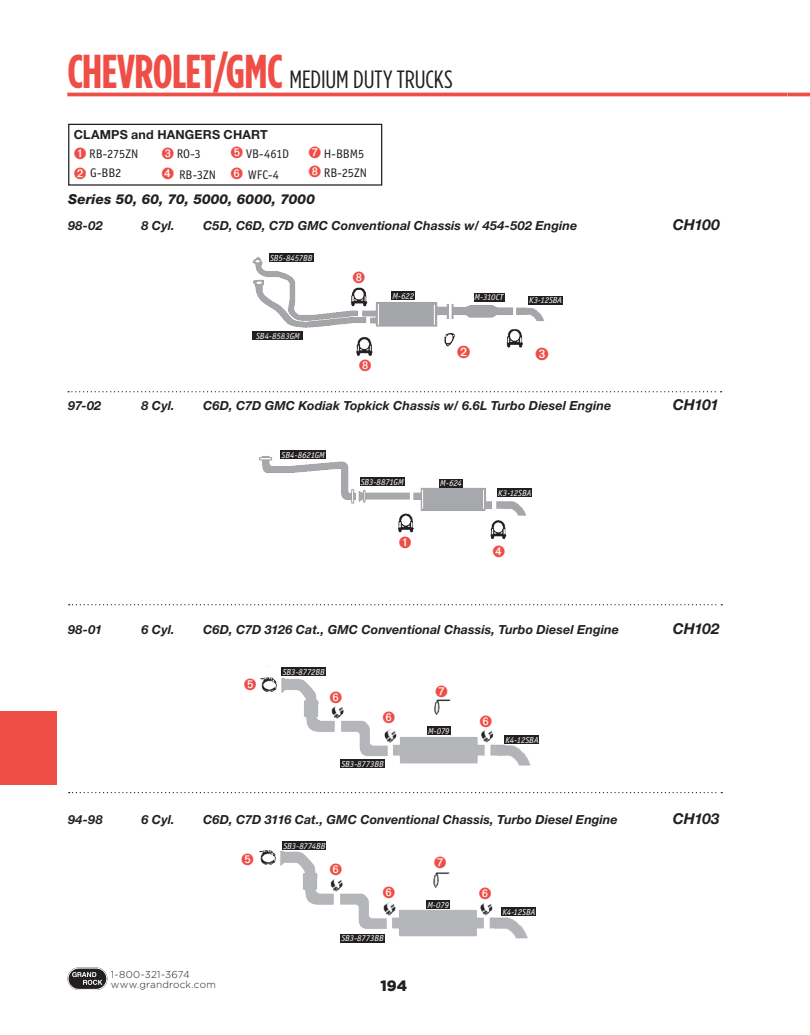
<style>
.page{position:relative;width:810px;height:1035px;background:#fff}
.page>*{position:absolute;margin:0;border:0;box-sizing:border-box;transform-origin:0 0}
.t1{font:condensed 25px "Gotham HTF";letter-spacing:-.005em;color:#231f20;scale:1.05 1}
.t2{font:italic 700 15px "Helvetica Neue LT";letter-spacing:-.02em;color:#231f20}
.t3{font:900 15px "Gotham HTF";color:#231f20}
.t4{font:italic 800 13.75px "Helvetica Neue LT";letter-spacing:.005em;color:#231f20}
.t5{font:italic 700 12.5px "Helvetica Neue LT";letter-spacing:.005em;color:#231f20}
.t6{font:12.5px/19.5px "Officina Sans ITC Std";color:#231f20}
.t7{font:700 12.5px "Helvetica Neue LT";letter-spacing:.015em;color:#231f20}
.t8{font:300 10px/10px "Gotham HTF";letter-spacing:.02em;color:#231f20}
.t9{font:italic 8.75px "Officina Sans ITC Std";letter-spacing:-.005em;color:#fff}
.s1{font-weight:700;font-size:47.5px;color:#ef4e47}
.s2{color:#ef4e47}
</style>
<div class="page">
<div style="left:68px;top:968px;width:39px;height:22px;background:#231f20;border-radius:11px"></div>
<div style="left:68px;top:968px;width:39px;height:22px;border:1px solid #fff;border-radius:11px"></div>
<svg style="left:72px;top:972px;width:31px;height:13px"></svg>
<hr style="left:788px;top:93px;width:22px;height:3px;background:#ef4e47">
<hr style="left:67px;top:93px;width:720px;height:3px;background:#ef4e47">
<div style="left:0;top:712px;width:56px;height:73px;background:#ef4e47"></div>
<img style="left:252px;top:253px;width:297px;height:103px">
<img style="left:259px;top:450px;width:267px;height:89px">
<img style="left:260px;top:666px;width:273px;height:100px">
<img style="left:259px;top:849px;width:270px;height:94px">
<svg style="left:69px;top:792px;width:653px;height:1px"></svg>
<svg style="left:69px;top:604px;width:653px;height:1px"></svg>
<svg style="left:68px;top:391px;width:654px;height:1px"></svg>
<div style="left:269px;top:254px;width:45px;height:8px;background:#231f20"></div>
<div style="left:281px;top:450px;width:45px;height:8px;background:#231f20"></div>
<div style="left:360px;top:478px;width:45px;height:8px;background:#231f20"></div>
<div style="left:282px;top:668px;width:44px;height:8px;background:#231f20"></div>
<div style="left:283px;top:842px;width:43px;height:8px;background:#231f20"></div>
<div style="left:340px;top:759px;width:45px;height:9px;background:#231f20"></div>
<div style="left:340px;top:934px;width:45px;height:8px;background:#231f20"></div>
<div style="left:426px;top:900px;width:24px;height:8px;background:#231f20"></div>
<div style="left:505px;top:735px;width:34px;height:8px;background:#231f20"></div>
<div style="left:501px;top:908px;width:35px;height:8px;background:#231f20"></div>
<div style="left:427px;top:727px;width:24px;height:8px;background:#231f20"></div>
<div style="left:497px;top:488px;width:35px;height:9px;background:#231f20"></div>
<div style="left:439px;top:479px;width:24px;height:8px;background:#231f20"></div>
<div style="left:391px;top:292px;width:24px;height:8px;background:#231f20"></div>
<div style="left:474px;top:293px;width:30px;height:8px;background:#231f20"></div>
<div style="left:528px;top:296px;width:35px;height:8px;background:#231f20"></div>
<div style="left:253px;top:332px;width:50px;height:8px;background:#231f20"></div>
<div style="left:68px;top:124px;width:314px;height:62px;border:1px solid #231f20"></div>
<svg style="left:457px;top:346px;width:13px;height:10px"></svg>
<svg style="left:536px;top:347px;width:12px;height:9px"></svg>
<svg style="left:330px;top:692px;width:12px;height:12px"></svg>
<svg style="left:330px;top:863px;width:12px;height:12px"></svg>
<svg style="left:383px;top:712px;width:12px;height:12px"></svg>
<svg style="left:383px;top:887px;width:12px;height:12px"></svg>
<svg style="left:480px;top:716px;width:12px;height:11px"></svg>
<svg style="left:479px;top:887px;width:12px;height:12px"></svg>
<svg style="left:436px;top:685px;width:11px;height:12px"></svg>
<svg style="left:434px;top:857px;width:12px;height:12px"></svg>
<svg style="left:353px;top:272px;width:12px;height:11px"></svg>
<svg style="left:399px;top:537px;width:12px;height:2px"></svg>
<p class="t1" style="left:68px;top:66px;width:369px"><span class="s1">CHEVROLET/GMC</span> MEDIUM DUTY TRUCKS</p>
<p class="t7" style="left:74px;top:127px;width:196px">CLAMPS and HANGERS CHART</p>
<p class="t6" style="left:74px;top:144px;width:66px"><span class="s2">➊</span> RB-275ZN<br><span class="s2">➋</span> G-BB2</p>
<p class="t6" style="left:161px;top:143px;width:56px;line-height:21px"><span class="s2">➌</span> RO-3<br><span class="s2">➍</span> RB-3ZN</p>
<p class="t6" style="left:231px;top:143px;width:60px;line-height:21px"><span class="s2">➎</span> VB-461D<br><span class="s2">➏</span> WFC-4</p>
<p class="t6" style="left:308px;top:144px;width:60px"><span class="s2">➐</span> H-BBM5<br><span class="s2">➑</span> RB-25ZN</p>
<p class="t4" style="left:68px;top:191px;width:248px">Series 50, 60, 70, 5000, 6000, 7000</p>
<p class="t5" style="left:68px;top:217px;width:36px">98-02</p>
<p class="t5" style="left:142px;top:217px;width:35px">8 Cyl.</p>
<p class="t5" style="left:203px;top:217px;width:376px">C5D, C6D, C7D GMC Conventional Chassis w/ 454-502 Engine</p>
<p class="t9" style="left:270px;top:253px;width:44px">SB5-8457BB</p>
<p class="t9" style="left:256px;top:331px;width:45px">SB4-8583GM</p>
<p class="t9" style="left:392px;top:291px;width:23px">M-622</p>
<p class="t9" style="left:475px;top:293px;width:30px">M-310CT</p>
<p class="t9" style="left:529px;top:296px;width:34px">K3-12SBA</p>
<p class="t5" style="left:68px;top:398px;width:35px">97-02</p>
<p class="t5" style="left:142px;top:398px;width:35px">8 Cyl.</p>
<p class="t5" style="left:203px;top:398px;width:410px">C6D, C7D GMC Kodiak Topkick Chassis w/ 6.6L Turbo Diesel Engine</p>
<p class="t9" style="left:282px;top:450px;width:45px">SB4-8621GM</p>
<p class="t9" style="left:361px;top:477px;width:45px">SB3-8871GM</p>
<p class="t9" style="left:440px;top:478px;width:23px">M-624</p>
<p class="t9" style="left:498px;top:488px;width:34px">K3-12SBA</p>
<p class="t5" style="left:68px;top:622px;width:36px">98-01</p>
<p class="t5" style="left:142px;top:622px;width:35px">6 Cyl.</p>
<p class="t5" style="left:203px;top:622px;width:417px">C6D, C7D 3126 Cat., GMC Conventional Chassis, Turbo Diesel Engine</p>
<p class="t9" style="left:283px;top:667px;width:44px">SB3-8772BB</p>
<p class="t9" style="left:341px;top:759px;width:44px">SB3-8773BB</p>
<p class="t9" style="left:428px;top:726px;width:23px">M-079</p>
<p class="t9" style="left:506px;top:735px;width:34px">K4-12SBA</p>
<p class="t5" style="left:68px;top:812px;width:36px">94-98</p>
<p class="t5" style="left:142px;top:812px;width:35px">6 Cyl.</p>
<p class="t5" style="left:203px;top:812px;width:416px">C6D, C7D 3116 Cat., GMC Conventional Chassis, Turbo Diesel Engine</p>
<p class="t8" style="left:111px;top:969px;width:106px">1-800-321-3674 www.grandrock.com</p>
<p class="t9" style="left:283px;top:841px;width:44px">SB3-8774BB</p>
<p class="t9" style="left:341px;top:933px;width:44px">SB3-8773BB</p>
<p class="t3" style="left:380px;top:977px;width:28px">194</p>
<p class="t9" style="left:427px;top:900px;width:23px">M-079</p>
<p class="t9" style="left:502px;top:907px;width:34px">K4-12SBA</p>
<p class="t2" style="left:673px;top:215px;width:48px">CH100</p>
<p class="t2" style="left:673px;top:395px;width:48px">CH101</p>
<p class="t2" style="left:673px;top:620px;width:48px">CH102</p>
<p class="t2" style="left:673px;top:809px;width:48px">CH103</p>
</div>
